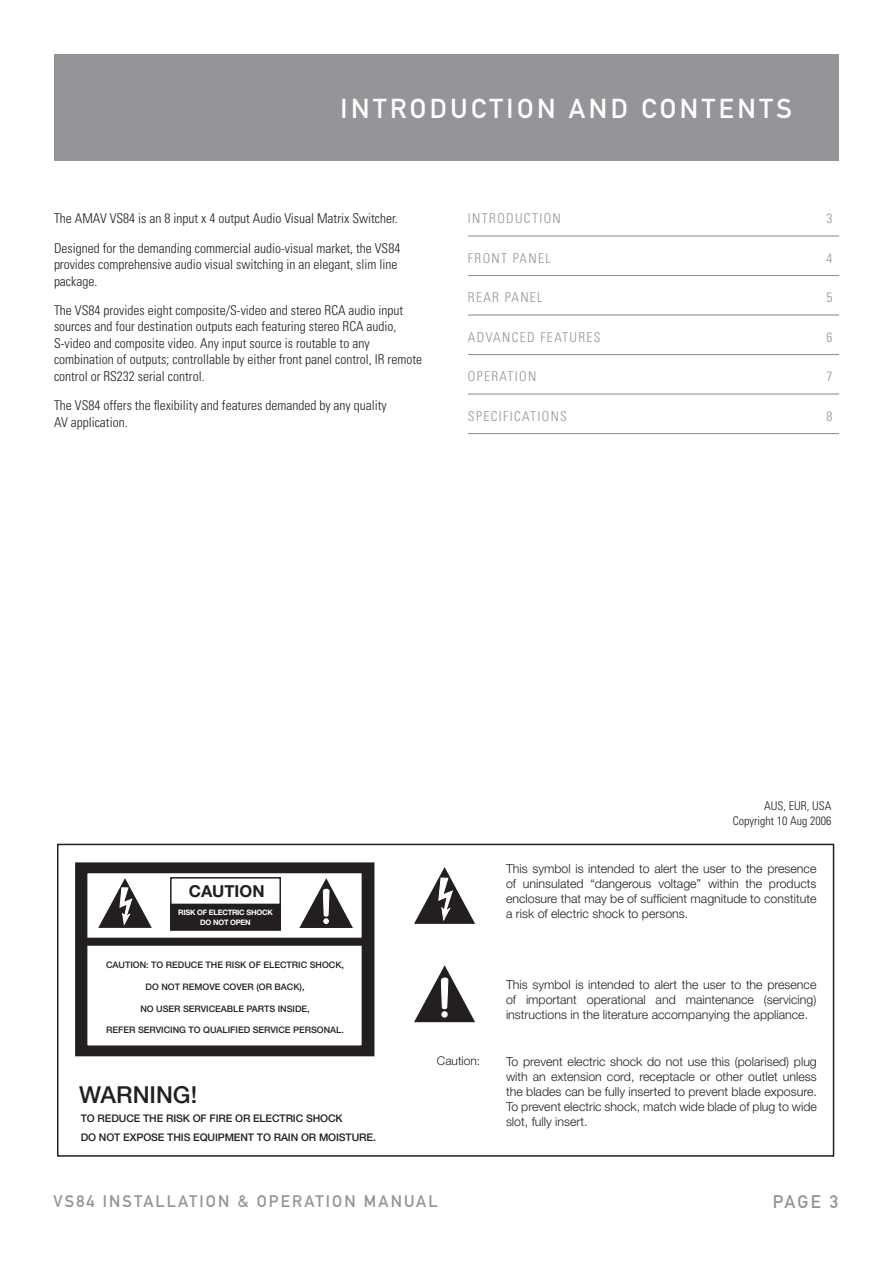
<style>
.page{position:relative;width:893px;height:1263px;background:#fff}
.page>*{position:absolute;margin:0;border:0;box-sizing:border-box;transform-origin:0 0}
.t1{font:27px "DIN Mittelschrift";letter-spacing:.13em;color:#fff}
.t2{font:500 23.4px "Helvetica Neue";color:#231f20}
.t3{font:18px "DIN Mittelschrift";color:#939598}
.t4{font:16.5px "DIN Mittelschrift";letter-spacing:.13em;color:#939598}
.t5{font:700 16.5px "Helvetica Neue";color:#231f20}
.t6{font:300 condensed 13.5px/16.5px "Univers";color:#231f20}
.t7{font:300 condensed 13.5px "Univers";letter-spacing:.1em;color:#939598}
.t8{font:300 12.3px/15px "Helvetica Neue";color:#231f20;text-align:justify}
.t9{font:300 condensed 12px/15px "Univers";color:#231f20;text-align:right}
.t10{font:300 12px "Helvetica Neue";color:#231f20}
.t11{font:500 10.5px/18.8px "Helvetica Neue";letter-spacing:-.01em;color:#231f20}
.t12{font:500 9px "Helvetica Neue";color:#231f20}
.t13{font:700 7.5px/10.5px "Helvetica Neue";letter-spacing:-.03em;color:#fff;text-align:center}
</style>
<div class="page">
<div style="left:54px;top:54px;width:785px;height:106px;background:#939598"></div>
<div style="left:76px;top:863px;width:298px;height:192px;background:#231f20"></div>
<div style="left:75px;top:862px;width:299px;height:194px;border:2px solid #231f20"></div>
<div style="left:87px;top:872px;width:275px;height:174px;background:#fff"></div>
<div style="left:86px;top:872px;width:277px;height:175px;border:2px solid #231f20"></div>
<div style="left:170px;top:877px;width:111px;height:53px;border:2px solid #231f20"></div>
<div style="left:171px;top:904px;width:109px;height:26px;background:#231f20"></div>
<hr style="left:468px;top:235px;width:371px;height:2px;background:#939598">
<hr style="left:468px;top:275px;width:371px;height:1px;background:#939598">
<hr style="left:468px;top:314px;width:371px;height:2px;background:#939598">
<hr style="left:468px;top:354px;width:371px;height:1px;background:#939598">
<hr style="left:468px;top:393px;width:371px;height:2px;background:#939598">
<hr style="left:468px;top:433px;width:371px;height:1px;background:#939598">
<div style="left:57px;top:844px;width:777px;height:313px;border:2px solid #231f20"></div>
<div style="left:87px;top:938px;width:275px;height:7px;background:#231f20"></div>
<div style="left:86px;top:938px;width:276px;height:8px;border:2px solid #231f20"></div>
<svg style="left:98px;top:878px;width:54px;height:50px"></svg>
<svg style="left:299px;top:878px;width:54px;height:50px"></svg>
<svg style="left:414px;top:867px;width:61px;height:57px"></svg>
<svg style="left:414px;top:965px;width:61px;height:57px"></svg>
<div style="left:441px;top:1011px;width:7px;height:6px;border:1px solid #fff;border-radius:50%"></div>
<h1 class="t1" style="left:341px;top:99px;width:453px">INTRODUCTION AND CONTENTS</h1>
<p class="t6" style="left:54px;top:205px;width:348px;line-height:29.2px">The AMAV VS84 is an 8 input x 4 output Audio Visual Matrix Switcher.<br>Designed for the demanding commercial audio-visual market, the VS84</p>
<p class="t6" style="left:54px;top:257px;width:345px">provides comprehensive audio visual switching in an elegant, slim line package.</p>
<p class="t6" style="left:54px;top:303px;width:370px">The VS84 provides eight composite/S-video and stereo RCA audio input sources and four destination outputs each featuring stereo RCA audio, S-video and composite video. Any input source is routable to any combination of outputs; controllable by either front panel control, IR remote control or RS232 serial control.</p>
<p class="t6" style="left:54px;top:398px;width:334px">The VS84 offers the flexibility and features demanded by any quality<br>AV application.</p>
<p class="t7" style="left:468px;top:214px;width:94px">INTRODUCTION</p>
<p class="t7" style="left:826px;top:214px;width:7px">3</p>
<p class="t7" style="left:468px;top:253px;width:84px">FRONT PANEL</p>
<p class="t7" style="left:826px;top:253px;width:7px">4</p>
<p class="t7" style="left:468px;top:293px;width:76px">REAR PANEL</p>
<p class="t7" style="left:826px;top:293px;width:7px">5</p>
<p class="t7" style="left:468px;top:332px;width:134px">ADVANCED FEATURES</p>
<p class="t7" style="left:826px;top:332px;width:7px">6</p>
<p class="t7" style="left:468px;top:372px;width:70px">OPERATION</p>
<p class="t7" style="left:826px;top:372px;width:7px">7</p>
<p class="t7" style="left:468px;top:411px;width:101px">SPECIFICATIONS</p>
<p class="t7" style="left:826px;top:411px;width:7px">8</p>
<h3 class="t5" style="left:189px;top:885px;width:77px">CAUTION</h3>
<p class="t13" style="left:178px;top:908px;width:96px">RISK OF ELECTRIC SHOCK<br>DO NOT OPEN</p>
<p class="t12" style="left:106px;top:962px;width:240px">CAUTION: TO REDUCE THE RISK OF ELECTRIC SHOCK,</p>
<p class="t12" style="left:146px;top:983px;width:161px">DO NOT REMOVE COVER (OR BACK),</p>
<p class="t12" style="left:140px;top:1005px;width:171px">NO USER SERVICEABLE PARTS INSIDE,</p>
<p class="t12" style="left:106px;top:1027px;width:239px">REFER SERVICING TO QUALIFIED SERVICE PERSONAL.</p>
<h2 class="t2" style="left:79px;top:1086px;width:120px">WARNING!</h2>
<p class="t11" style="left:81px;top:1110px;width:297px">TO REDUCE THE RISK OF FIRE OR ELECTRIC SHOCK<br>DO NOT EXPOSE THIS EQUIPMENT TO RAIN OR MOISTURE.</p>
<p class="t10" style="left:437px;top:1057px;width:45px">Caution:</p>
<p class="t9" style="left:733px;top:799px;width:100px">AUS, EUR, USA<br>Copyright 10 Aug 2006</p>
<p class="t8" style="left:506px;top:862px;width:312px">This symbol is intended to alert the user to the presence of uninsulated “dangerous voltage” within the products enclosure that may be of sufficient magnitude to constitute a risk of electric shock to persons.</p>
<p class="t8" style="left:506px;top:978px;width:312px">This symbol is intended to alert the user to the presence of important operational and maintenance (servicing) instructions in the literature accompanying the appliance.</p>
<p class="t8" style="left:506px;top:1055px;width:312px">To prevent electric shock do not use this (polarised) plug with an extension cord, receptacle or other outlet unless the blades can be fully inserted to prevent blade exposure.<br>To prevent electric shock, match wide blade of plug to wide slot, fully insert.</p>
<h3 class="t4" style="left:54px;top:1195px;width:386px">VS84 INSTALLATION &amp; OPERATION MANUAL</h3>
<h3 class="t3" style="left:773px;top:1195px;width:67px">PAGE 3</h3>
</div>
